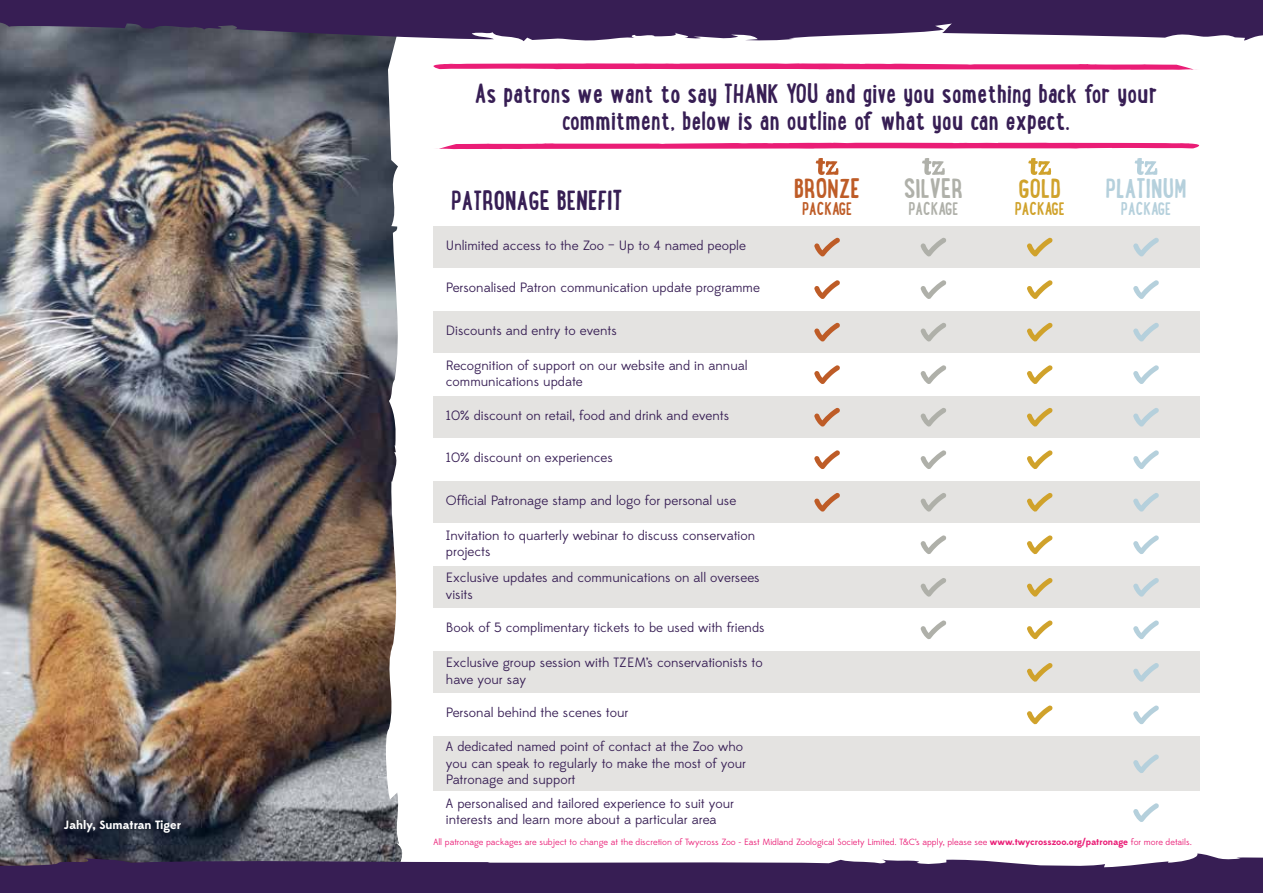
<style>
.page{position:relative;width:1263px;height:893px;background:#fff}
.page>*{position:absolute;margin:0;border:0;box-sizing:border-box;transform-origin:0 0}
.t1{font:700 27px/27px "Lunch Box";color:#371e54}
.t2{font:700 27px "Lunch Box";color:#b5d0dc}
.t3{font:700 27px "Lunch Box";color:#be5c27}
.t4{font:700 27px "Lunch Box";color:#afb0a9}
.t5{font:700 27px "Lunch Box";color:#d0a22b}
.t6{font:700 18px "Lunch Box";color:#be5c27}
.t7{font:700 18px "Lunch Box";color:#afb0a9}
.t8{font:700 18px "Lunch Box";color:#b5d0dc}
.t9{font:700 18px "Lunch Box";color:#d0a22b}
.t10{font:13.5px/16.5px "Edmondsans";color:#371e54}
.t11{font:700 12px "Edmondsans";color:#fff}
.t12{font:9px "Edmondsans";color:#ea1d76}
.s1{font-weight:700}
</style>
<div class="page">
<img style="left:0;top:41px;width:383px;height:812px">
<svg style="left:383px;top:41px;width:20px;height:812px"></svg>
<div style="left:433px;top:226px;width:766px;height:42px;background:#e1e0de"></div>
<div style="left:433px;top:311px;width:766px;height:42px;background:#e1e0de"></div>
<div style="left:433px;top:396px;width:766px;height:42px;background:#e1e0de"></div>
<div style="left:433px;top:481px;width:766px;height:43px;background:#e1e0de"></div>
<div style="left:433px;top:566px;width:766px;height:43px;background:#e1e0de"></div>
<div style="left:433px;top:651px;width:766px;height:43px;background:#e1e0de"></div>
<div style="left:433px;top:736px;width:766px;height:55px;background:#e1e0de"></div>
<svg style="left:816px;top:158px;width:22px;height:17px"></svg>
<svg style="left:922px;top:158px;width:23px;height:17px"></svg>
<svg style="left:0;top:0;width:1263px;height:41px;background:#493563"></svg>
<svg style="left:0;top:853px;width:1263px;height:40px;background:#58456f"></svg>
<svg style="left:814px;top:237px;width:26px;height:20px"></svg>
<svg style="left:814px;top:280px;width:26px;height:19px"></svg>
<svg style="left:814px;top:322px;width:26px;height:20px"></svg>
<svg style="left:814px;top:365px;width:26px;height:19px"></svg>
<svg style="left:814px;top:407px;width:26px;height:20px"></svg>
<svg style="left:814px;top:450px;width:26px;height:19px"></svg>
<svg style="left:814px;top:493px;width:26px;height:19px"></svg>
<svg style="left:1135px;top:158px;width:22px;height:17px"></svg>
<svg style="left:920px;top:238px;width:26px;height:19px"></svg>
<svg style="left:920px;top:280px;width:26px;height:19px"></svg>
<svg style="left:920px;top:323px;width:26px;height:19px"></svg>
<svg style="left:920px;top:365px;width:26px;height:19px"></svg>
<svg style="left:920px;top:408px;width:26px;height:19px"></svg>
<svg style="left:920px;top:450px;width:26px;height:19px"></svg>
<svg style="left:920px;top:493px;width:26px;height:19px"></svg>
<svg style="left:920px;top:535px;width:26px;height:19px"></svg>
<svg style="left:920px;top:578px;width:26px;height:19px"></svg>
<svg style="left:920px;top:620px;width:26px;height:19px"></svg>
<svg style="left:1027px;top:237px;width:26px;height:20px"></svg>
<svg style="left:1027px;top:280px;width:26px;height:19px"></svg>
<svg style="left:1027px;top:322px;width:26px;height:20px"></svg>
<svg style="left:1027px;top:365px;width:26px;height:19px"></svg>
<svg style="left:1027px;top:408px;width:26px;height:19px"></svg>
<svg style="left:1027px;top:450px;width:26px;height:19px"></svg>
<svg style="left:1027px;top:493px;width:26px;height:19px"></svg>
<svg style="left:1027px;top:535px;width:26px;height:19px"></svg>
<svg style="left:1027px;top:578px;width:26px;height:19px"></svg>
<svg style="left:1027px;top:620px;width:26px;height:19px"></svg>
<svg style="left:1027px;top:663px;width:26px;height:19px"></svg>
<svg style="left:1027px;top:705px;width:26px;height:19px"></svg>
<svg style="left:1133px;top:238px;width:26px;height:19px"></svg>
<svg style="left:1133px;top:280px;width:26px;height:19px"></svg>
<svg style="left:1133px;top:323px;width:26px;height:19px"></svg>
<svg style="left:1133px;top:365px;width:26px;height:19px"></svg>
<svg style="left:1133px;top:408px;width:26px;height:19px"></svg>
<svg style="left:1133px;top:450px;width:26px;height:19px"></svg>
<svg style="left:1133px;top:493px;width:26px;height:19px"></svg>
<svg style="left:1133px;top:535px;width:26px;height:19px"></svg>
<svg style="left:1133px;top:578px;width:26px;height:19px"></svg>
<svg style="left:1133px;top:620px;width:26px;height:19px"></svg>
<svg style="left:1133px;top:663px;width:26px;height:19px"></svg>
<svg style="left:1133px;top:705px;width:26px;height:19px"></svg>
<svg style="left:1133px;top:754px;width:26px;height:19px"></svg>
<svg style="left:1133px;top:803px;width:26px;height:19px"></svg>
<svg style="left:1028px;top:158px;width:23px;height:17px"></svg>
<svg style="left:436px;top:143px;width:764px;height:7px"></svg>
<svg style="left:433px;top:63px;width:764px;height:7px;background:#ef5698"></svg>
<p class="t11" style="left:64px;top:817px;width:119px">Jahly, Sumatran Tiger</p>
<h1 class="t1" style="left:562px;top:79px;width:597px;text-indent:224px">YOU and give you something back for your commitment, below is an outline of what you can expect.</h1>
<h1 class="t1" style="left:475px;top:79px;width:261px">As patrons we want to say THANK</h1>
<h1 class="t3" style="left:794px;top:169px;width:65px">BRONZE</h1>
<h2 class="t6" style="left:802px;top:195px;width:38px">PACKAGE</h2>
<h1 class="t4" style="left:904px;top:169px;width:58px">SILVER</h1>
<h2 class="t7" style="left:908px;top:195px;width:38px">PACKAGE</h2>
<h1 class="t5" style="left:1018px;top:169px;width:42px">GOLD</h1>
<h1 class="t1" style="left:451px;top:186px;width:55px">PATRONAG</h1>
<h1 class="t1" style="left:540px;top:186px;width:84px">E BENEFIT</h1>
<h2 class="t9" style="left:1015px;top:195px;width:38px">PACKAGE</h2>
<p class="t10" style="left:446px;top:237px;width:302px">Unlimited access to the Zoo – Up to 4 named people</p>
<p class="t10" style="left:446px;top:280px;width:316px">Personalised Patron communication update programme</p>
<p class="t10" style="left:446px;top:322px;width:173px">Discounts and entry to events</p>
<p class="t10" style="left:446px;top:357px;width:303px">Recognition of support on our website and in annual communications update</p>
<p class="t10" style="left:446px;top:407px;width:285px">10% discount on retail, food and drink and events</p>
<p class="t10" style="left:446px;top:450px;width:168px">10% discount on experiences</p>
<p class="t10" style="left:446px;top:492px;width:292px">Official Patronage stamp and logo for personal use</p>
<p class="t10" style="left:446px;top:527px;width:311px">Invitation to quarterly webinar to discuss conservation projects</p>
<p class="t10" style="left:446px;top:570px;width:315px">Exclusive updates and communications on all oversees visits</p>
<p class="t10" style="left:446px;top:620px;width:320px">Book of 5 complimentary tickets to be used with friends</p>
<p class="t10" style="left:446px;top:655px;width:318px">Exclusive group session with TZEM’s conservationists to have your say</p>
<p class="t10" style="left:446px;top:705px;width:184px">Personal behind the scenes tour</p>
<p class="t10" style="left:446px;top:739px;width:302px">A dedicated named point of contact at the Zoo who you can speak to regularly to make the most of your<br>Patronage and support</p>
<p class="t10" style="left:446px;top:795px;width:290px">A personalised and tailored experience to suit your interests and learn more about a particular area</p>
<h1 class="t2" style="left:1105px;top:169px;width:52px">PLATINUM</h1>
<h2 class="t8" style="left:1121px;top:195px;width:38px">PACKAGE</h2>
<p class="t12" style="left:433px;top:837px;width:760px">All patronage packages are subject to change at the discretion of Twycross Zoo - East Midland Zoological Society Limited. T&amp;C’s apply, please see <span class="s1">www.twycrosszoo.org/patronage</span> for more details.</p>
</div>
